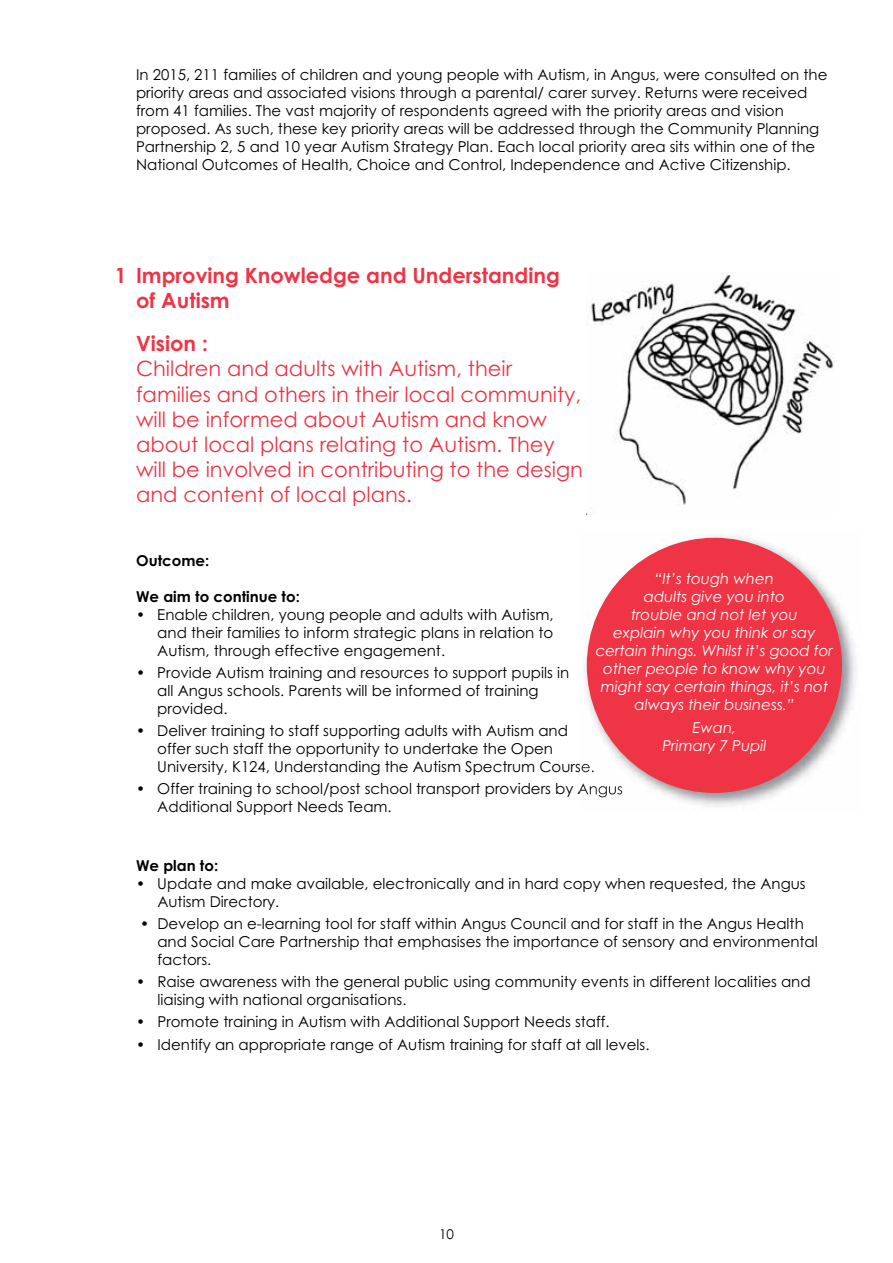
<style>
.page{position:relative;width:893px;height:1263px;background:#fff}
.page>*{position:absolute;margin:0;border:0;box-sizing:border-box;transform-origin:0 0}
.t1{font:21px/25.2px "Century Gothic";color:#ee3445}
.t2{font:700 21px/25.2px "Century Gothic";color:#ee3445}
.t3{font:15px/18px "Century Gothic";color:#000}
.t4{font:italic 15px/18px "Century Gothic";color:#fff;text-align:center}
.t5{font:700 15px "Century Gothic";color:#000}
.t6{font:13.5px "Century Gothic";color:#000}
</style>
<div class="page">
<img style="left:580px;top:536px;width:276px;height:271px">
<img style="left:587px;top:272px;width:247px;height:242px">
<div style="left:587px;top:538px;width:255px;height:255px;background:#ee3445;border-radius:50%"></div>
<p class="t3" style="left:136px;top:66px;width:693px">In 2015, 211 families of children and young people with Autism, in Angus, were consulted on the priority areas and associated visions through a parental/ carer survey. Returns were received from 41 families. The vast majority of respondents agreed with the priority areas and vision proposed. As such, these key priority areas will be addressed through the Community Planning Partnership 2, 5 and 10 year Autism Strategy Plan. Each local priority area sits within one of the National Outcomes of Health, Choice and Control, Independence and Active Citizenship.</p>
<p class="t2" style="left:136px;top:263px;width:425px;text-indent:-21px">1 Improving Knowledge and Understanding of Autism</p>
<p class="t2" style="left:136px;top:331px;width:73px">Vision :</p>
<p class="t1" style="left:136px;top:357px;width:448px">Children and adults with Autism, their families and others in their local community, will be informed about Autism and know about local plans relating to Autism. They will be involved in contributing to the design and content of local plans.</p>
<p class="t5" style="left:136px;top:552px;width:75px">Outcome:</p>
<p class="t5" style="left:136px;top:588px;width:165px">We aim to continue to:</p>
<p class="t3" style="left:157px;top:605px;width:398px;text-align:justify;text-indent:-21px">• Enable children, young people and adults with Autism, and their families to inform strategic plans in relation to Autism, through effective engagement.</p>
<p class="t3" style="left:157px;top:664px;width:413px;text-indent:-21px">• Provide Autism training and resources to support pupils in all Angus schools. Parents will be informed of training provided.</p>
<p class="t3" style="left:136px;top:722px;width:433px;text-align:center">• Deliver training to staff supporting adults with Autism and offer such staff the opportunity to undertake the Open</p>
<p class="t4" style="left:596px;top:570px;width:239px">“It’s tough when<br>adults give you into<br>trouble and not let you<br>explain why you think or say certain things. Whilst it’s good for other people to know why you might say certain things, it’s not always their business.”</p>
<p class="t4" style="left:662px;top:718px;width:106px">Ewan,<br>Primary 7 Pupil</p>
<p class="t3" style="left:136px;top:780px;width:11px">•</p>
<p class="t3" style="left:157px;top:756px;width:467px;line-height:22.2px">University, K124, Understanding the Autism Spectrum Course.<br>Offer training to school/post school transport providers by Angus</p>
<p class="t3" style="left:157px;top:798px;width:236px">Additional Support Needs Team.</p>
<p class="t5" style="left:136px;top:856px;width:84px">We plan to:</p>
<p class="t3" style="left:157px;top:874px;width:650px;text-indent:-21px">• Update and make available, electronically and in hard copy when requested, the Angus<br>Autism Directory.</p>
<p class="t3" style="left:157px;top:915px;width:662px;text-indent:-17px">• Develop an e-learning tool for staff within Angus Council and for staff in the Angus Health and Social Care Partnership that emphasises the importance of sensory and environmental factors.</p>
<p class="t3" style="left:157px;top:973px;width:655px;text-indent:-21px">• Raise awareness with the general public using community events in different localities and liaising with national organisations.</p>
<p class="t3" style="left:136px;top:1013px;width:475px">• Promote training in Autism with Additional Support Needs staff.</p>
<p class="t3" style="left:136px;top:1035px;width:515px">• Identify an appropriate range of Autism training for staff at all levels.</p>
<p class="t6" style="left:439px;top:1226px;width:16px">10</p>
</div>
